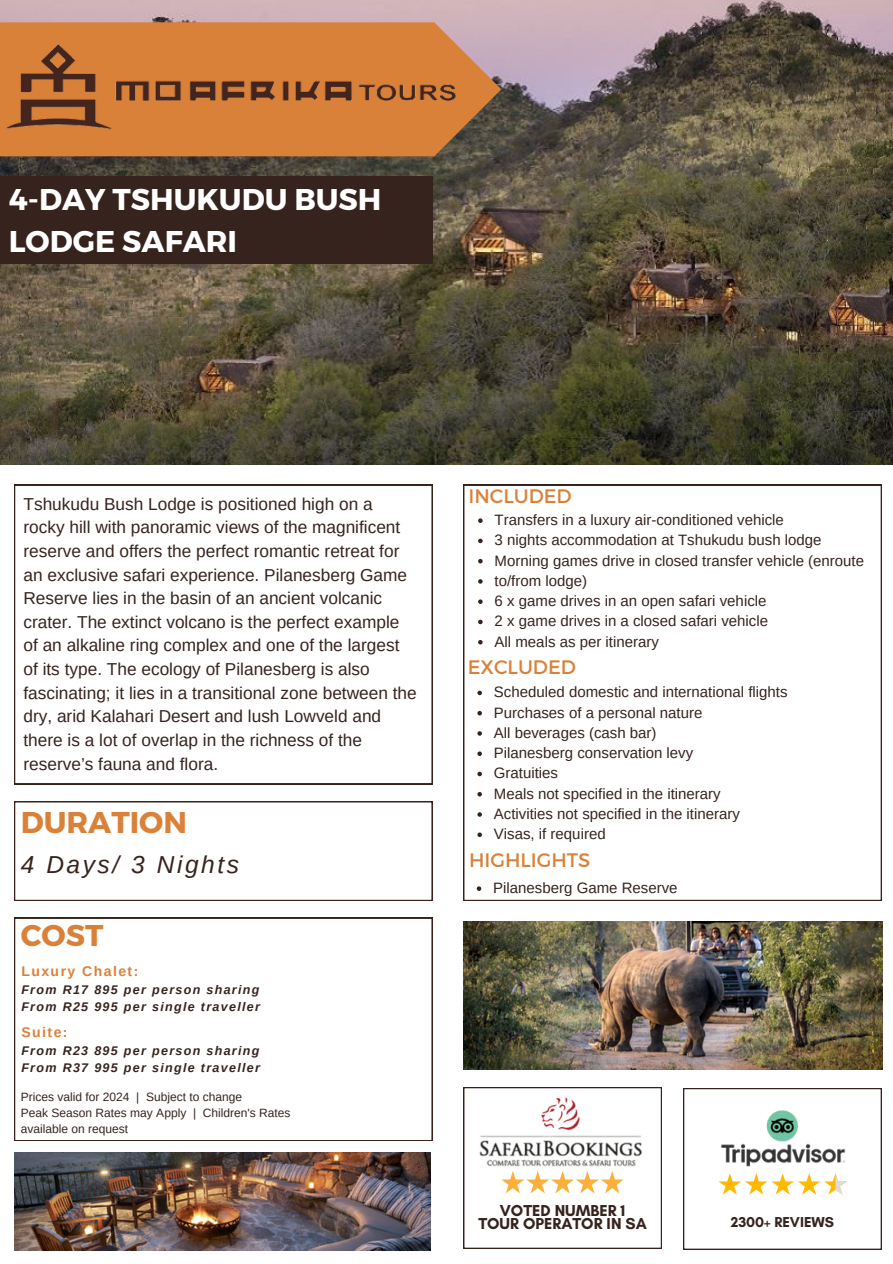
<style>
.page{position:relative;width:893px;height:1264px;background:#fff}
.page>*{position:absolute;margin:0;border:0;box-sizing:border-box;transform-origin:0 0}
.t1{font:700 30px/41.7px "Montserrat";color:#fff}
.t2{font:700 30px "Montserrat";color:#da8139}
.t3{font:italic 24.45px "Arimo";letter-spacing:.105em;color:#36231e}
.t4{font:19.5px "Montserrat";color:#da8139}
.t5{font:17.25px/23.7px "Arimo";color:#36231e}
.t6{font:700 16.2px/13.5px "Glacial Indifference";color:#36231e;text-align:center}
.t7{font:15px/20.2px "Arimo";color:#36231e}
.t8{font:700 14.55px "Glacial Indifference";color:#36231e}
.t9{font:700 13.95px "Arimo";letter-spacing:.105em;color:#da8139}
.t10{font:italic 700 12.45px/16.6px "Arimo";letter-spacing:.105em;color:#36231e}
.t11{font:12px/16px "Arimo";color:#36231e}
</style>
<div class="page">
<img style="left:0;top:0;width:892px;height:465px">
<svg style="left:0;top:22px;width:501px;height:134px;background:#c6804b"></svg>
<div style="left:0;top:176px;width:432px;height:88px;background:#36231e"></div>
<svg style="left:14px;top:485px;width:418px;height:299px"></svg>
<svg style="left:14px;top:801px;width:418px;height:99px"></svg>
<svg style="left:463px;top:485px;width:418px;height:415px"></svg>
<svg style="left:683px;top:1088px;width:198px;height:161px"></svg>
<img style="left:463px;top:921px;width:419px;height:148px">
<img style="left:0;top:35px;width:464px;height:108px">
<img style="left:463px;top:1026px;width:212px;height:223px">
<img style="left:701px;top:1059px;width:162px;height:162px">
<svg style="left:478px;top:518px;width:4px;height:5px"></svg>
<svg style="left:478px;top:538px;width:4px;height:5px"></svg>
<svg style="left:478px;top:559px;width:4px;height:4px"></svg>
<svg style="left:478px;top:579px;width:4px;height:4px"></svg>
<svg style="left:478px;top:599px;width:4px;height:5px"></svg>
<svg style="left:478px;top:619px;width:4px;height:5px"></svg>
<svg style="left:478px;top:640px;width:4px;height:4px"></svg>
<svg style="left:477px;top:690px;width:5px;height:5px"></svg>
<svg style="left:477px;top:711px;width:5px;height:4px"></svg>
<svg style="left:477px;top:731px;width:5px;height:4px"></svg>
<svg style="left:477px;top:751px;width:5px;height:5px"></svg>
<svg style="left:477px;top:771px;width:5px;height:5px"></svg>
<svg style="left:477px;top:792px;width:5px;height:4px"></svg>
<svg style="left:477px;top:812px;width:5px;height:4px"></svg>
<svg style="left:477px;top:832px;width:5px;height:5px"></svg>
<svg style="left:476px;top:886px;width:5px;height:4px"></svg>
<img style="left:14px;top:1152px;width:416px;height:98px">
<svg style="left:14px;top:917px;width:418px;height:223px"></svg>
<h1 class="t1" style="left:9px;top:179px;width:374px">4-DAY TSHUKUDU BUSH<br>LODGE SAFARI</h1>
<p class="t5" style="left:23px;top:492px;width:395px">Tshukudu Bush Lodge is positioned high on a rocky hill with panoramic views of the magnificent reserve and offers the perfect romantic retreat for an exclusive safari experience. Pilanesberg Game Reserve lies in the basin of an ancient volcanic crater. The extinct volcano is the perfect example of an alkaline ring complex and one of the largest of its type. The ecology of Pilanesberg is also fascinating; it lies in a transitional zone between the dry, arid Kalahari Desert and lush Lowveld and there is a lot of overlap in the richness of the reserve’s fauna and flora.</p>
<h1 class="t2" style="left:21px;top:803px;width:168px">DURATION</h1>
<h2 class="t3" style="left:21px;top:848px;width:220px">4 Days/ 3 Nights</h2>
<h1 class="t2" style="left:21px;top:916px;width:84px">COST</h1>
<p class="t9" style="left:21px;top:962px;width:118px">Luxury Chalet:</p>
<p class="t10" style="left:21px;top:981px;width:240px">From R17 895 per person sharing<br>From R25 995 per single traveller</p>
<p class="t9" style="left:21px;top:1022px;width:48px">Suite:</p>
<p class="t10" style="left:21px;top:1042px;width:240px">From R23 895 per person sharing<br>From R37 995 per single traveller</p>
<p class="t11" style="left:21px;top:1088px;width:271px">Prices valid for 2024 | Subject to change<br>Peak Season Rates may Apply | Children's Rates available on request</p>
<p class="t4" style="left:468px;top:484px;width:105px">INCLUDED</p>
<p class="t7" style="left:494px;top:510px;width:371px">Transfers in a luxury air-conditioned vehicle<br>3 nights accommodation at Tshukudu bush lodge Morning games drive in closed transfer vehicle (enroute to/from lodge)<br>6 x game drives in an open safari vehicle<br>2 x game drives in a closed safari vehicle<br>All meals as per itinerary</p>
<p class="t4" style="left:467px;top:655px;width:110px">EXCLUDED</p>
<p class="t7" style="left:494px;top:682px;width:295px">Scheduled domestic and international flights<br>Purchases of a personal nature<br>All beverages (cash bar)<br>Pilanesberg conservation levy<br>Gratuities<br>Meals not specified in the itinerary<br>Activities not specified in the itinerary<br>Visas, if required</p>
<p class="t4" style="left:469px;top:848px;width:123px">HIGHLIGHTS</p>
<p class="t7" style="left:493px;top:878px;width:186px">Pilanesberg Game Reserve</p>
<p class="t6" style="left:478px;top:1203px;width:170px">VOTED NUMBER 1<br>TOUR OPERATOR IN SA</p>
<p class="t8" style="left:730px;top:1212px;width:105px">2300+ REVIEWS</p>
</div>
